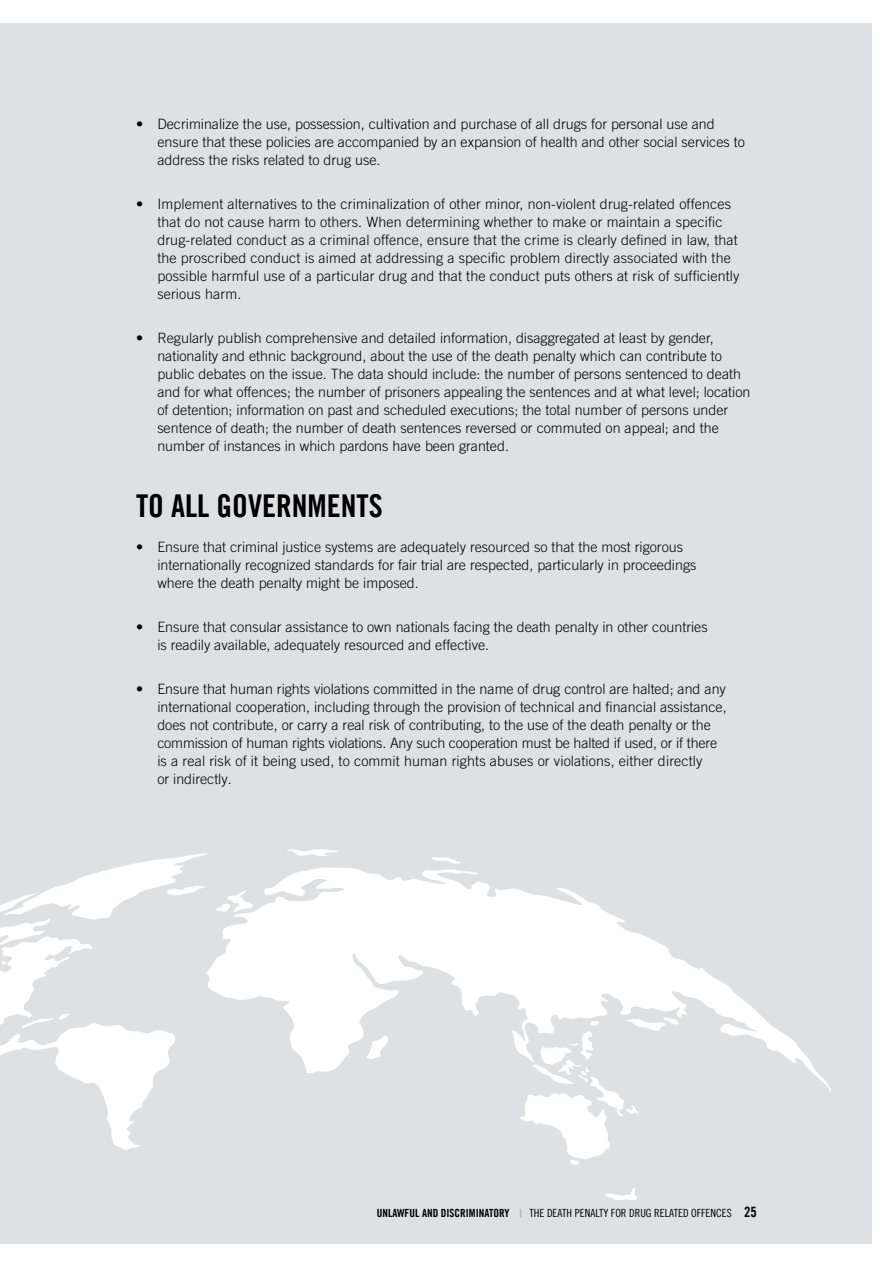
<style>
.page{position:relative;width:893px;height:1263px;background:#fff}
.page>*{position:absolute;margin:0;border:0;box-sizing:border-box;transform-origin:0 0}
.h2-3{font:31.5px "Amnesty Trade Gothic Bd Cn 20";color:#000}
.t1{font:300 14.25px/18px "Amnesty Trade Gothic";color:#000}
.t2{font:11.25px "Amnesty Trade Gothic Cn 18";color:#000}
.s1{font-family:"Amnesty Trade Gothic Bd Cn 20"}
.s2{font-family:"Amnesty Trade Gothic Bd Cn 20";color:#a9aeb1}
.s3{font-family:"Amnesty Trade Gothic Bd Cn 20";font-size:14.25px}
</style>
<div class="page">
<div style="left:0;top:23px;width:872px;height:1221px;background:#dee1e3"></div>
<svg style="left:432px;top:857px;width:29px;height:7px"></svg>
<svg style="left:287px;top:849px;width:51px;height:7px"></svg>
<svg style="left:0;top:853px;width:207px;height:297px"></svg>
<svg style="left:605px;top:1188px;width:32px;height:12px"></svg>
<svg style="left:207px;top:867px;width:624px;height:225px"></svg>
<svg style="left:520px;top:1017px;width:159px;height:148px"></svg>
<p class="t1" style="left:157px;top:115px;width:589px;text-indent:-21px">• Decriminalize the use, possession, cultivation and purchase of all drugs for personal use and ensure that these policies are accompanied by an expansion of health and other social services to address the risks related to drug use.</p>
<p class="t1" style="left:157px;top:195px;width:584px;text-indent:-21px">• Implement alternatives to the criminalization of other minor, non-violent drug-related offences that do not cause harm to others. When determining whether to make or maintain a specific drug-related conduct as a criminal offence, ensure that the crime is clearly defined in law, that the proscribed conduct is aimed at addressing a specific problem directly associated with the possible harmful use of a particular drug and that the conduct puts others at risk of sufficiently serious harm.</p>
<p class="t1" style="left:157px;top:329px;width:595px;text-indent:-21px">• Regularly publish comprehensive and detailed information, disaggregated at least by gender, nationality and ethnic background, about the use of the death penalty which can contribute to public debates on the issue. The data should include: the number of persons sentenced to death and for what offences; the number of prisoners appealing the sentences and at what level; location of detention; information on past and scheduled executions; the total number of persons under sentence of death; the number of death sentences reversed or commuted on appeal; and the number of instances in which pardons have been granted.</p>
<p class="h2-3" style="left:136px;top:487px;width:248px">TO ALL GOVERNMENTS</p>
<p class="t1" style="left:157px;top:538px;width:541px;text-indent:-21px">• Ensure that criminal justice systems are adequately resourced so that the most rigorous internationally recognized standards for fair trial are respected, particularly in proceedings where the death penalty might be imposed.</p>
<p class="t1" style="left:157px;top:618px;width:552px;text-indent:-21px">• Ensure that consular assistance to own nationals facing the death penalty in other countries is readily available, adequately resourced and effective.</p>
<p class="t1" style="left:157px;top:680px;width:571px;text-indent:-21px">• Ensure that human rights violations committed in the name of drug control are halted; and any international cooperation, including through the provision of technical and financial assistance, does not contribute, or carry a real risk of contributing, to the use of the death penalty or the commission of human rights violations. Any such cooperation must be halted if used, or if there is a real risk of it being used, to commit human rights abuses or violations, either directly<br>or indirectly.</p>
<p class="t2" style="left:377px;top:1206px;width:382px"><span class="s1">UNLAWFUL AND DISCRIMINATORY</span> <span class="s2">|</span> THE DEATH PENALTY FOR DRUG RELATED OFFENCES <span class="s3">25</span></p>
</div>
